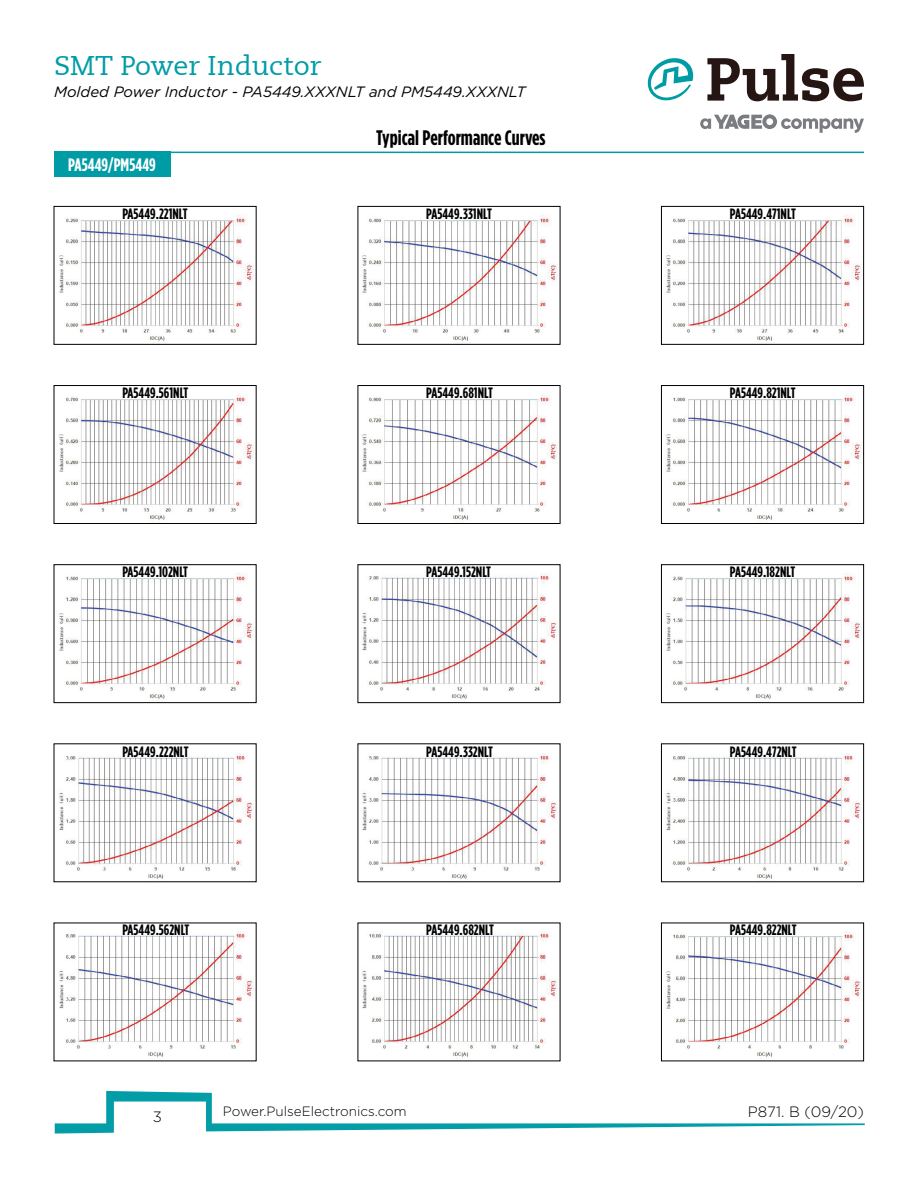
<style>
.page{position:relative;width:918px;height:1188px;background:#fff}
.page>*{position:absolute;margin:0;border:0;box-sizing:border-box;transform-origin:0 0}
.t1{font:27px "Caecilia LT";color:#009ca6}
.t2{font:700 21px "Gotham Condensed";color:#000}
.t3{font:700 18px "Gotham Condensed";color:#fff}
.t4{font:700 15px "Gotham Condensed";color:#000}
.t5{font:italic 15px "Gotham";color:#000}
.t6{font:300 15px "Gotham";color:#000}
.t7{font:300 13.5px "Gotham";color:#000}
</style>
<div class="page">
<svg style="left:55px;top:1091px;width:810px;height:43px"></svg>
<svg style="left:700px;top:114px;width:164px;height:19px"></svg>
<svg style="left:707px;top:54px;width:157px;height:47px"></svg>
<svg style="left:648px;top:58px;width:45px;height:43px"></svg>
<div style="left:54px;top:152px;width:116px;height:25px;background:#009ca6"></div>
<hr style="left:164px;top:152px;width:700px;height:1px;background:#009ca6">
<img style="left:59px;top:215px;width:195px;height:128px">
<div style="left:127px;top:206px;width:58px;height:11px;background:#fff"></div>
<div style="left:54px;top:206px;width:203px;height:139px;border:1px solid #000"></div>
<img style="left:59px;top:573px;width:195px;height:128px">
<div style="left:127px;top:567px;width:58px;height:10px;background:#fff"></div>
<div style="left:54px;top:564px;width:203px;height:139px;border:1px solid #000"></div>
<img style="left:59px;top:394px;width:195px;height:128px">
<div style="left:127px;top:388px;width:58px;height:11px;background:#fff"></div>
<div style="left:54px;top:385px;width:203px;height:139px;border:1px solid #000"></div>
<img style="left:59px;top:753px;width:195px;height:126px">
<div style="left:127px;top:746px;width:58px;height:11px;background:#fff"></div>
<img style="left:59px;top:931px;width:195px;height:126px">
<div style="left:127px;top:924px;width:58px;height:11px;background:#fff"></div>
<img style="left:362px;top:215px;width:196px;height:128px">
<div style="left:428px;top:206px;width:58px;height:11px;background:#fff"></div>
<div style="left:358px;top:206px;width:202px;height:139px;border:1px solid #000"></div>
<img style="left:362px;top:573px;width:196px;height:126px">
<div style="left:428px;top:567px;width:58px;height:10px;background:#fff"></div>
<div style="left:358px;top:564px;width:202px;height:139px;border:1px solid #000"></div>
<img style="left:362px;top:394px;width:196px;height:128px">
<div style="left:428px;top:388px;width:58px;height:11px;background:#fff"></div>
<div style="left:358px;top:385px;width:202px;height:139px;border:1px solid #000"></div>
<img style="left:362px;top:753px;width:196px;height:126px">
<div style="left:428px;top:746px;width:58px;height:11px;background:#fff"></div>
<img style="left:362px;top:931px;width:196px;height:128px">
<div style="left:428px;top:924px;width:58px;height:11px;background:#fff"></div>
<img style="left:666px;top:215px;width:196px;height:128px">
<div style="left:734px;top:206px;width:58px;height:11px;background:#fff"></div>
<div style="left:661px;top:206px;width:203px;height:139px;border:1px solid #000"></div>
<img style="left:666px;top:573px;width:196px;height:126px">
<div style="left:734px;top:567px;width:58px;height:10px;background:#fff"></div>
<div style="left:661px;top:564px;width:203px;height:139px;border:1px solid #000"></div>
<img style="left:666px;top:394px;width:196px;height:128px">
<div style="left:734px;top:388px;width:58px;height:11px;background:#fff"></div>
<div style="left:661px;top:385px;width:203px;height:139px;border:1px solid #000"></div>
<img style="left:666px;top:753px;width:196px;height:126px">
<div style="left:734px;top:746px;width:58px;height:11px;background:#fff"></div>
<div style="left:661px;top:743px;width:203px;height:139px;border:1px solid #000"></div>
<img style="left:666px;top:931px;width:196px;height:128px">
<div style="left:734px;top:924px;width:58px;height:11px;background:#fff"></div>
<div style="left:661px;top:923px;width:203px;height:138px;border:1px solid #000"></div>
<h1 class="t1" style="left:54px;top:50px;width:269px">SMT Power Inductor</h1>
<p class="t5" style="left:54px;top:83px;width:473px">Molded Power Inductor - PA5449.XXXNLT and PM5449.XXXNLT</p>
<h2 class="t2" style="left:376px;top:125px;width:171px">Typical Performance Curves</h2>
<p class="t3" style="left:68px;top:155px;width:89px">PA5449/PM5449</p>
<p class="t4" style="left:122px;top:205px;width:67px">PA5449.221NLT</p>
<p class="t4" style="left:426px;top:205px;width:67px">PA5449.331NLT</p>
<p class="t4" style="left:730px;top:205px;width:68px">PA5449.471NLT</p>
<p class="t4" style="left:122px;top:384px;width:67px">PA5449.561NLT</p>
<p class="t4" style="left:426px;top:384px;width:68px">PA5449.681NLT</p>
<p class="t4" style="left:730px;top:384px;width:67px">PA5449.821NLT</p>
<p class="t4" style="left:122px;top:563px;width:67px">PA5449.102NLT</p>
<p class="t4" style="left:426px;top:563px;width:66px">PA5449.152NLT</p>
<p class="t4" style="left:730px;top:563px;width:67px">PA5449.182NLT</p>
<p class="t4" style="left:122px;top:743px;width:68px">PA5449.222NLT</p>
<p class="t4" style="left:426px;top:743px;width:68px">PA5449.332NLT</p>
<p class="t4" style="left:730px;top:743px;width:69px">PA5449.472NLT</p>
<p class="t4" style="left:122px;top:921px;width:69px">PA5449.562NLT</p>
<p class="t4" style="left:426px;top:921px;width:69px">PA5449.682NLT</p>
<p class="t4" style="left:730px;top:921px;width:68px">PA5449.822NLT</p>
<p class="t6" style="left:153px;top:1107px;width:11px">3</p>
<p class="t6" style="left:748px;top:1103px;width:118px">P871. B (09/20)</p>
<p class="t7" style="left:223px;top:1103px;width:186px">Power.PulseElectronics.com</p>
</div>
